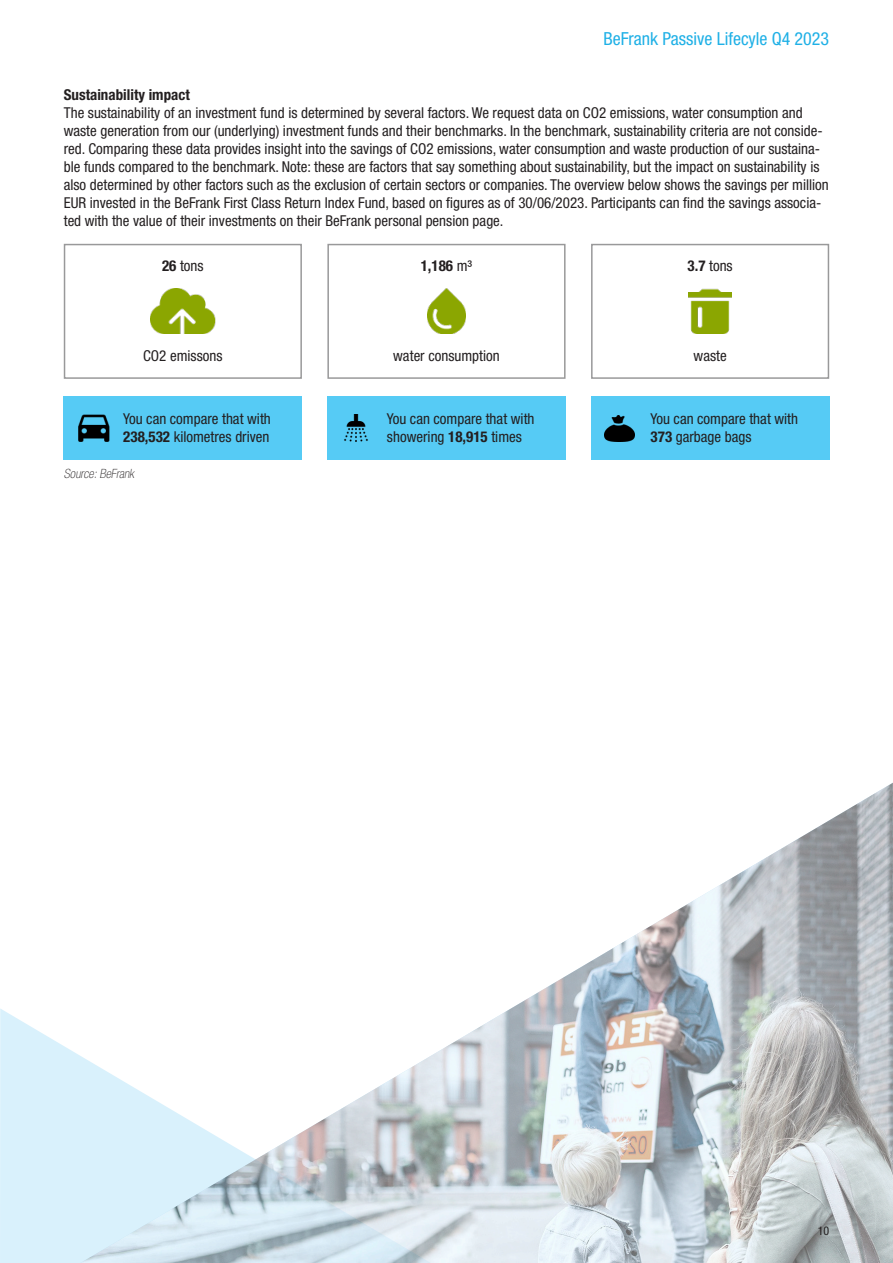
<style>
.page{position:relative;width:893px;height:1263px;background:#fff}
.page>*{position:absolute;margin:0;border:0;box-sizing:border-box;transform-origin:0 0}
.t1{font:condensed 18px "Helvetica Neue LT Std";color:#1fb0e6}
.Platte_tekst_10_12_zwart{font:condensed 15px/18px "Helvetica Neue LT Std";color:#231f20}
.Platte_tekst_10_12_zwart_vet{font:700 condensed 15px "Helvetica Neue LT Std";color:#231f20}
.Platte_tekst_10_12_zwart-2{font:700 condensed 15px "Helvetica Neue LT Std";color:#231f20}
.Bronvermelding_8_5_9_lichtzwart{font:italic 100 condensed 12.75px "Helvetica Neue LT Std";color:#231f20}
.NN_A4_Pagenumber_right_8pt{font:condensed 12px "Helvetica Neue LT Std";color:#231f20}
.s1{font-weight:700}
.s2{font-weight:400}
</style>
<div class="page">
<svg style="left:1px;top:1009px;width:64px;height:254px;fill:#d9f1fc"></svg>
<img style="left:78px;top:782px;width:815px;height:481px">
<div style="left:591px;top:397px;width:238px;height:63px;background:#56cbf5"></div>
<img style="left:605px;top:416px;width:29px;height:25px">
<div style="left:591px;top:244px;width:238px;height:135px;border:2px solid #99999a"></div>
<img style="left:689px;top:289px;width:42px;height:45px">
<div style="left:327px;top:397px;width:239px;height:63px;background:#56cbf5"></div>
<img style="left:344px;top:415px;width:24px;height:27px">
<div style="left:327px;top:244px;width:239px;height:135px;border:2px solid #99999a"></div>
<img style="left:427px;top:289px;width:39px;height:45px">
<div style="left:64px;top:397px;width:238px;height:63px;background:#56cbf5"></div>
<img style="left:78px;top:414px;width:32px;height:28px">
<div style="left:64px;top:244px;width:238px;height:135px;border:2px solid #99999a"></div>
<img style="left:150px;top:289px;width:65px;height:45px">
<svg style="left:0;top:1008px;width:1px;height:255px"></svg>
<p class="t1" style="left:603px;top:28px;width:227px">BeFrank Passive Lifecyle Q4 2023</p>
<p class="Platte_tekst_10_12_zwart_vet" style="left:64px;top:85px;width:127px">Sustainability impact</p>
<p class="Platte_tekst_10_12_zwart" style="left:64px;top:103px;width:767px">The sustainability of an investment fund is determined by several factors. We request data on CO2 emissions, water consumption and waste generation from our (underlying) investment funds and their benchmarks. In the benchmark, sustainability criteria are not conside&shy;red. Comparing these data provides insight into the savings of CO2 emissions, water consumption and waste production of our sustaina&shy;ble funds compared to the benchmark. Note: these are factors that say something about sustainability, but the impact on sustainability is also determined by other factors such as the exclusion of certain sectors or companies. The overview below shows the savings per million EUR invested in the BeFrank First Class Return Index Fund, based on figures as of 30/06/2023. Participants can find the savings associa&shy;ted with the value of their investments on their BeFrank personal pension page.</p>
<p class="Platte_tekst_10_12_zwart" style="left:162px;top:256px;width:43px"><span class="s1">26</span> tons</p>
<p class="Platte_tekst_10_12_zwart-2" style="left:421px;top:256px;width:53px">1,186 <span class="s2">m³</span></p>
<p class="Platte_tekst_10_12_zwart" style="left:687px;top:256px;width:47px"><span class="s1">3.7</span> tons</p>
<p class="Platte_tekst_10_12_zwart" style="left:143px;top:346px;width:81px">CO2 emissons</p>
<p class="Platte_tekst_10_12_zwart" style="left:393px;top:346px;width:108px">water consumption</p>
<p class="Platte_tekst_10_12_zwart" style="left:694px;top:346px;width:35px">waste</p>
<p class="Platte_tekst_10_12_zwart" style="left:123px;top:409px;width:149px">You can compare that with</p>
<p class="Platte_tekst_10_12_zwart" style="left:123px;top:427px;width:148px"><span class="s1">238,532</span> kilometres driven</p>
<p class="Platte_tekst_10_12_zwart" style="left:387px;top:409px;width:149px">You can compare that with</p>
<p class="Platte_tekst_10_12_zwart" style="left:387px;top:427px;width:136px">showering <span class="s1">18,915</span> times</p>
<p class="Platte_tekst_10_12_zwart" style="left:651px;top:409px;width:149px">You can compare that with</p>
<p class="Platte_tekst_10_12_zwart" style="left:651px;top:427px;width:103px"><span class="s1">373</span> garbage bags</p>
<p class="Bronvermelding_8_5_9_lichtzwart" style="left:64px;top:466px;width:74px">Source:BeFrank</p>
<p class="NN_A4_Pagenumber_right_8pt" style="left:818px;top:1224px;width:13px">10</p>
</div>
